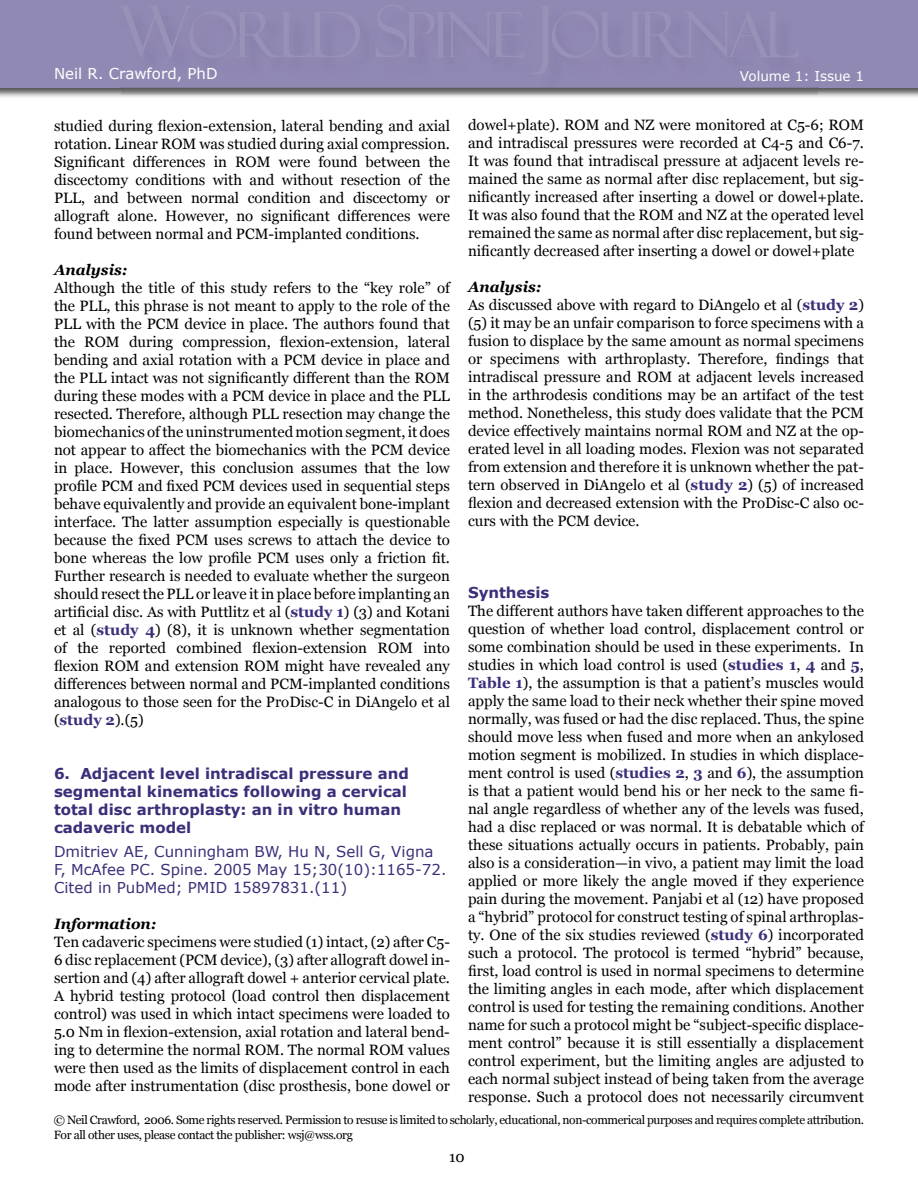
<style>
.page{position:relative;width:918px;height:1188px;background:#fff}
.page>*{position:absolute;margin:0;border:0;box-sizing:border-box;transform-origin:0 0}
.t1{font:15px/18px "Georgia";color:#000;text-align:justify}
.t2{font:700 15px/18px "Verdana";color:#3c2e79}
.t3{font:15px/18px "Verdana";color:#3c2e79}
.t4{font:italic 700 15px "Georgia";color:#000}
.t5{font:15px "Verdana";color:#fff}
.t6{font:13.5px "Verdana";color:#fff}
.t7{font:12px/14.4px "Georgia";letter-spacing:-.03em;color:#000}
.s1{font-weight:700;color:#3c2e79}
.s2{font-weight:700;font-style:italic}
</style>
<div class="page">
<img style="left:0;top:88px;width:918px;height:9px">
<div style="left:0;top:0;width:918px;height:88px;background:#9089b3"></div>
<img style="left:122px;top:87px;width:696px;height:8px">
<p class="t5" style="left:54px;top:64px;width:165px">Neil R. Crawford, PhD</p>
<p class="t1" style="left:54px;top:117px;width:397px">studied during flexion-extension, lateral bending and axial rotation. Linear ROM was studied during axial compression.<br>Significant differences in ROM were found between the discectomy conditions with and without resection of the PLL, and between normal condition and discectomy or allograft alone. However, no significant differences were found between normal and PCM-implanted conditions.</p>
<p class="t4" style="left:54px;top:262px;width:75px">Analysis:</p>
<p class="t1" style="left:54px;top:279px;width:398px">Although the title of this study refers to the “key role” of the PLL, this phrase is not meant to apply to the role of the PLL with the PCM device in place. The authors found that the ROM during compression, flexion-extension, lateral bending and axial rotation with a PCM device in place and the PLL intact was not significantly different than the ROM during these modes with a PCM device in place and the PLL resected. Therefore, although PLL resection may change the biomechanics of the uninstrumented motion segment, it does not appear to affect the biomechanics with the PCM device in place. However, this conclusion assumes that the low profile PCM and fixed PCM devices used in sequential steps behave equivalently and provide an equivalent bone-implant interface. The latter assumption especially is questionable because the fixed PCM uses screws to attach the device to bone whereas the low profile PCM uses only a friction fit.<br>Further research is needed to evaluate whether the surgeon should resect the PLL or leave it in place before implanting an artificial disc. As with Puttlitz et al (<span class="s1">study 1</span>) (3) and Kotani et al (<span class="s1">study 4</span>) (8), it is unknown whether segmentation of the reported combined flexion-extension ROM into flexion ROM and extension ROM might have revealed any differences between normal and PCM-implanted conditions analogous to those seen for the ProDisc-C in DiAngelo et al (<span class="s1">study 2</span>).(5)</p>
<p class="t2" style="left:54px;top:765px;width:356px">6. Adjacent level intradiscal pressure and segmental kinematics following a cervical total disc arthroplasty: an in vitro human cadaveric model</p>
<p class="t3" style="left:54px;top:842px;width:394px">Dmitriev AE, Cunningham BW, Hu N, Sell G, Vigna<br>F, McAfee PC. Spine. 2005 May 15;30(10):1165-72.<br>Cited in PubMed; PMID 15897831.(11)</p>
<p class="t4" style="left:54px;top:915px;width:104px">Information:</p>
<p class="t1" style="left:54px;top:933px;width:397px">Ten cadaveric specimens were studied (1) intact, (2) after C5- 6 disc replacement (PCM device), (3) after allograft dowel in&shy;sertion and (4) after allograft dowel + anterior cervical plate.<br>A hybrid testing protocol (load control then displacement control) was used in which intact specimens were loaded to 5.0 Nm in flexion-extension, axial rotation and lateral bend&shy;ing to determine the normal ROM. The normal ROM values were then used as the limits of displacement control in each mode after instrumentation (disc prosthesis, bone dowel or</p>
<p class="t6" style="left:740px;top:67px;width:126px">Volume 1: Issue 1</p>
<p class="t1" style="left:468px;top:116px;width:397px">dowel+plate). ROM and NZ were monitored at C5-6; ROM and intradiscal pressures were recorded at C4-5 and C6-7.<br>It was found that intradiscal pressure at adjacent levels re&shy;mained the same as normal after disc replacement, but sig&shy;nificantly increased after inserting a dowel or dowel+plate.<br>It was also found that the ROM and NZ at the operated level remained the same as normal after disc replacement, but sig&shy;nificantly decreased after inserting a dowel or dowel+plate</p>
<p class="t1" style="left:468px;top:278px;width:397px;text-align:left"><span class="s2">Analysis:<br></span>As discussed above with regard to DiAngelo et al (<span class="s1">study 2</span>) (5) it may be an unfair comparison to force specimens with a fusion to displace by the same amount as normal specimens or specimens with arthroplasty. Therefore, findings that intradiscal pressure and ROM at adjacent levels increased in the arthrodesis conditions may be an artifact of the test method. Nonetheless, this study does validate that the PCM device effectively maintains normal ROM and NZ at the op&shy;erated level in all loading modes. Flexion was not separated from extension and therefore it is unknown whether the pat&shy;tern observed in DiAngelo et al (<span class="s1">study 2</span>) (5) of increased flexion and decreased extension with the ProDisc-C also oc&shy;curs with the PCM device.</p>
<p class="t2" style="left:468px;top:583px;width:83px">Synthesis</p>
<p class="t1" style="left:468px;top:602px;width:397px">The different authors have taken different approaches to the question of whether load control, displacement control or some combination should be used in these experiments. In studies in which load control is used (<span class="s1">studies 1</span>, <span class="s1">4</span> and <span class="s1">5</span>, <span class="s1">Table 1</span>), the assumption is that a patient’s muscles would apply the same load to their neck whether their spine moved normally, was fused or had the disc replaced. Thus, the spine should move less when fused and more when an ankylosed motion segment is mobilized. In studies in which displace&shy;ment control is used (<span class="s1">studies 2</span>, <span class="s1">3</span> and <span class="s1">6</span>), the assumption is that a patient would bend his or her neck to the same fi&shy;nal angle regardless of whether any of the levels was fused, had a disc replaced or was normal. It is debatable which of these situations actually occurs in patients. Probably, pain also is a consideration—in vivo, a patient may limit the load applied or more likely the angle moved if they experience pain during the movement. Panjabi et al (12) have proposed a “hybrid” protocol for construct testing of spinal arthroplas&shy;ty. One of the six studies reviewed (<span class="s1">study 6</span>) incorporated such a protocol. The protocol is termed “hybrid” because, first, load control is used in normal specimens to determine the limiting angles in each mode, after which displacement control is used for testing the remaining conditions. Another name for such a protocol might be “subject-specific displace&shy;ment control” because it is still essentially a displacement control experiment, but the limiting angles are adjusted to each normal subject instead of being taken from the average response. Such a protocol does not necessarily circumvent</p>
<p class="t7" style="left:54px;top:1113px;width:812px">© Neil Crawford, 2006. Some rights reserved. Permission to resuse is limited to scholarly, educational, non-commerical purposes and requires complete attribution.<br>For all other uses, please contact the publisher: wsj@wss.org</p>
<p class="t1" style="left:449px;top:1148px;width:17px">10</p>
</div>
